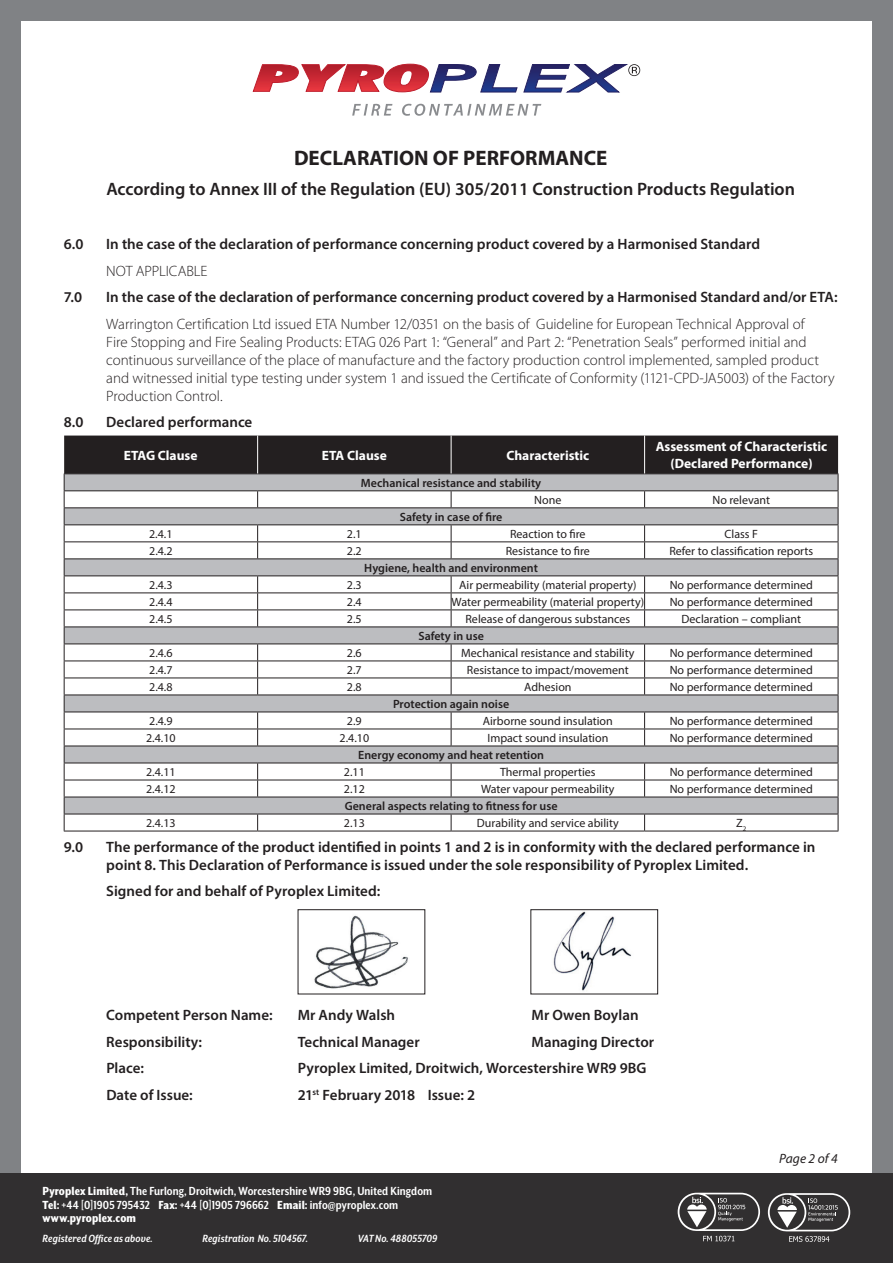
<style>
.page{position:relative;width:893px;height:1263px;background:#808285}
.page>*{position:absolute;margin:0;border:0;box-sizing:border-box;transform-origin:0 0}
.t1{font:700 21px "Myriad Pro";color:#231f20}
.t2{font:600 18px "Myriad Pro";color:#231f20}
.t3{font:600 15px/18px "Myriad Pro";color:#231f20}
.t4{font:300 15px/18px "Myriad Pro";letter-spacing:-.005em;color:#231f20}
.t5{font:700 13.5px/13.5px "Mr Eaves XL San Nar OT";letter-spacing:.005em;color:#fff}
.t6{font:700 13.5px/16.2px "Myriad Pro";color:#fff;text-align:center}
.t7{font:italic 13.5px "Myriad Pro";letter-spacing:.005em;color:#231f20}
.t8{font:12px "Myriad Pro";color:#231f20}
.t9{font:600 12px "Myriad Pro";color:#231f20}
.t10{font:italic 700 12px "Mr Eaves XL San Nar OT";letter-spacing:.01em;color:#fff}
.s1{font-weight:800}
</style>
<div class="page">
<div style="left:21px;top:21px;width:851px;height:1221px;background:#fff"></div>
<svg style="left:253px;top:64px;width:387px;height:29px"></svg>
<svg style="left:352px;top:104px;width:40px;height:12px"></svg>
<svg style="left:402px;top:104px;width:139px;height:12px"></svg>
<div style="left:0;top:1174px;width:893px;height:89px;background:#312f30"></div>
<svg style="left:768px;top:1193px;width:82px;height:49px"></svg>
<svg style="left:678px;top:1193px;width:82px;height:48px"></svg>
<svg style="left:64px;top:436px;width:775px;height:395px"></svg>
<hr style="left:64px;top:831px;width:194px;height:1px;background:#231f20">
<hr style="left:258px;top:831px;width:193px;height:1px;background:#231f20">
<hr style="left:451px;top:831px;width:194px;height:1px;background:#231f20">
<hr style="left:645px;top:831px;width:193px;height:1px;background:#231f20">
<hr style="left:257px;top:436px;width:1px;height:37px;background:#fff">
<hr style="left:451px;top:436px;width:1px;height:37px;background:#fff">
<hr style="left:644px;top:436px;width:1px;height:37px;background:#fff">
<img style="left:314px;top:915px;width:94px;height:74px">
<div style="left:298px;top:909px;width:127px;height:85px;border:1px solid #231f20"></div>
<img style="left:553px;top:911px;width:79px;height:80px">
<div style="left:530px;top:909px;width:128px;height:85px;border:1px solid #231f20"></div>
<h1 class="t1" style="left:294px;top:144px;width:315px">DECLARATION OF PERFORMANCE</h1>
<h2 class="t2" style="left:106px;top:177px;width:690px">According to Annex III of the Regulation (EU) 305/2011 Construction Products Regulation</h2>
<p class="t3" style="left:64px;top:235px;width:21px">6.0</p>
<p class="t3" style="left:106px;top:235px;width:655px">In the case of the declaration of performance concerning product covered by a Harmonised Standard</p>
<p class="t4" style="left:106px;top:262px;width:103px">NOT APPLICABLE</p>
<p class="t3" style="left:64px;top:288px;width:20px">7.0</p>
<p class="t3" style="left:106px;top:288px;width:733px">In the case of the declaration of performance concerning product covered by a Harmonised Standard and/or ETA:</p>
<p class="t4" style="left:106px;top:315px;width:730px">Warrington Certification Ltd issued ETA Number 12/0351 on the basis of Guideline for European Technical Approval of<br>Fire Stopping and Fire Sealing Products: ETAG 026 Part 1: “General” and Part 2: “Penetration Seals” performed initial and continuous surveillance of the place of manufacture and the factory production control implemented, sampled product and witnessed initial type testing under system 1 and issued the Certificate of Conformity (1121-CPD-JA5003) of the Factory Production Control.</p>
<p class="t3" style="left:64px;top:413px;width:21px">8.0</p>
<p class="t3" style="left:106px;top:413px;width:148px">Declared performance</p>
<p class="t6" style="left:124px;top:446px;width:75px">ETAG Clause</p>
<p class="t6" style="left:322px;top:446px;width:66px">ETA Clause</p>
<p class="t6" style="left:506px;top:446px;width:84px">Characteristic</p>
<p class="t6" style="left:656px;top:438px;width:173px">Assessment of Characteristic (Declared Performance)</p>
<p class="t9" style="left:361px;top:475px;width:182px">Mechanical resistance and stability</p>
<p class="t8" style="left:534px;top:492px;width:29px">None</p>
<p class="t8" style="left:712px;top:492px;width:59px">No relevant</p>
<p class="t9" style="left:400px;top:509px;width:104px">Safety in case of fire</p>
<p class="t8" style="left:149px;top:526px;width:25px">2.4.1</p>
<p class="t8" style="left:347px;top:526px;width:16px">2.1</p>
<p class="t8" style="left:510px;top:526px;width:77px">Reaction to fire</p>
<p class="t8" style="left:725px;top:526px;width:35px">Class F</p>
<p class="t8" style="left:149px;top:543px;width:25px">2.4.2</p>
<p class="t8" style="left:347px;top:543px;width:16px">2.2</p>
<p class="t8" style="left:506px;top:543px;width:86px">Resistance to fire</p>
<p class="t8" style="left:669px;top:543px;width:145px">Refer to classification reports</p>
<p class="t9" style="left:364px;top:560px;width:175px">Hygiene, health and environment</p>
<p class="t8" style="left:149px;top:577px;width:25px">2.4.3</p>
<p class="t8" style="left:347px;top:577px;width:16px">2.3</p>
<p class="t8" style="left:459px;top:577px;width:179px">Air permeability (material property)</p>
<p class="t8" style="left:670px;top:577px;width:145px">No performance determined</p>
<p class="t8" style="left:149px;top:594px;width:25px">2.4.4</p>
<p class="t8" style="left:347px;top:594px;width:16px">2.4</p>
<p class="t8" style="left:452px;top:594px;width:194px">Water permeability (material property)</p>
<p class="t8" style="left:670px;top:594px;width:145px">No performance determined</p>
<p class="t8" style="left:149px;top:611px;width:25px">2.4.5</p>
<p class="t8" style="left:347px;top:611px;width:16px">2.5</p>
<p class="t8" style="left:465px;top:611px;width:166px">Release of dangerous substances</p>
<p class="t8" style="left:682px;top:611px;width:121px">Declaration – compliant</p>
<p class="t9" style="left:418px;top:628px;width:67px">Safety in use</p>
<p class="t8" style="left:149px;top:645px;width:25px">2.4.6</p>
<p class="t8" style="left:347px;top:645px;width:16px">2.6</p>
<p class="t8" style="left:461px;top:645px;width:175px">Mechanical resistance and stability</p>
<p class="t8" style="left:670px;top:645px;width:145px">No performance determined</p>
<p class="t8" style="left:149px;top:662px;width:25px">2.4.7</p>
<p class="t8" style="left:347px;top:662px;width:16px">2.7</p>
<p class="t8" style="left:467px;top:662px;width:163px">Resistance to impact/movement</p>
<p class="t8" style="left:670px;top:662px;width:145px">No performance determined</p>
<p class="t8" style="left:149px;top:679px;width:25px">2.4.8</p>
<p class="t8" style="left:347px;top:679px;width:16px">2.8</p>
<p class="t8" style="left:524px;top:679px;width:49px">Adhesion</p>
<p class="t8" style="left:670px;top:679px;width:145px">No performance determined</p>
<p class="t9" style="left:393px;top:696px;width:118px">Protection again noise</p>
<p class="t8" style="left:149px;top:713px;width:25px">2.4.9</p>
<p class="t8" style="left:347px;top:713px;width:16px">2.9</p>
<p class="t8" style="left:483px;top:713px;width:132px">Airborne sound insulation</p>
<p class="t8" style="left:670px;top:713px;width:145px">No performance determined</p>
<p class="t8" style="left:146px;top:730px;width:31px">2.4.10</p>
<p class="t8" style="left:340px;top:730px;width:31px">2.4.10</p>
<p class="t8" style="left:487px;top:730px;width:123px">Impact sound insulation</p>
<p class="t8" style="left:670px;top:730px;width:145px">No performance determined</p>
<p class="t9" style="left:358px;top:747px;width:187px">Energy economy and heat retention</p>
<p class="t8" style="left:146px;top:764px;width:31px">2.4.11</p>
<p class="t8" style="left:344px;top:764px;width:22px">2.11</p>
<p class="t8" style="left:500px;top:764px;width:97px">Thermal properties</p>
<p class="t8" style="left:670px;top:764px;width:145px">No performance determined</p>
<p class="t8" style="left:146px;top:781px;width:31px">2.4.12</p>
<p class="t8" style="left:344px;top:781px;width:22px">2.12</p>
<p class="t8" style="left:481px;top:781px;width:135px">Water vapour permeability</p>
<p class="t8" style="left:670px;top:781px;width:145px">No performance determined</p>
<p class="t9" style="left:345px;top:798px;width:214px">General aspects relating to fitness for use</p>
<p class="t8" style="left:146px;top:815px;width:31px">2.4.13</p>
<p class="t8" style="left:344px;top:815px;width:22px">2.13</p>
<p class="t8" style="left:477px;top:815px;width:143px">Durability and service ability</p>
<p class="t8" style="left:736px;top:815px;width:12px">Z<sub>2</sub></p>
<p class="t3" style="left:64px;top:837px;width:21px">9.0</p>
<p class="t3" style="left:106px;top:837px;width:711px">The performance of the product identified in points 1 and 2 is in conformity with the declared performance in point 8. This Declaration of Performance is issued under the sole responsibility of Pyroplex Limited.</p>
<p class="t3" style="left:106px;top:882px;width:275px">Signed for and behalf of Pyroplex Limited:</p>
<p class="t3" style="left:106px;top:1006px;width:168px">Competent Person Name:</p>
<p class="t3" style="left:298px;top:1006px;width:99px">Mr Andy Walsh</p>
<p class="t3" style="left:532px;top:1006px;width:109px">Mr Owen Boylan</p>
<p class="t3" style="left:106px;top:1032px;width:97px">Responsibility:</p>
<p class="t3" style="left:298px;top:1032px;width:124px">Technical Manager</p>
<p class="t3" style="left:532px;top:1032px;width:124px">Managing Director</p>
<p class="t3" style="left:106px;top:1059px;width:39px">Place:</p>
<p class="t3" style="left:298px;top:1059px;width:350px">Pyroplex Limited, Droitwich, Worcestershire WR9 9BG</p>
<p class="t3" style="left:106px;top:1085px;width:88px">Date of Issue:</p>
<p class="t3" style="left:298px;top:1085px;width:179px">21<sup>st</sup> February 2018 Issue: 2</p>
<p class="t5" style="left:43px;top:1184px;width:391px"><span class="s1">Pyroplex Limited,</span> The Furlong, Droitwich, Worcestershire WR9 9BG, United Kingdom<br><span class="s1">Tel:</span> +44 [0]1905 795432 <span class="s1">Fax:</span> +44 [0]1905 796662 <span class="s1">Email:</span> info@pyroplex.com <span class="s1">www.pyroplex.com</span></p>
<p class="t10" style="left:43px;top:1232px;width:112px">Registered Office as above.</p>
<p class="t10" style="left:202px;top:1232px;width:107px">Registration No. 5104567.</p>
<p class="t10" style="left:358px;top:1232px;width:81px">VAT No. 488055709</p>
<p class="t7" style="left:779px;top:1150px;width:60px">Page 2 of 4</p>
</div>
